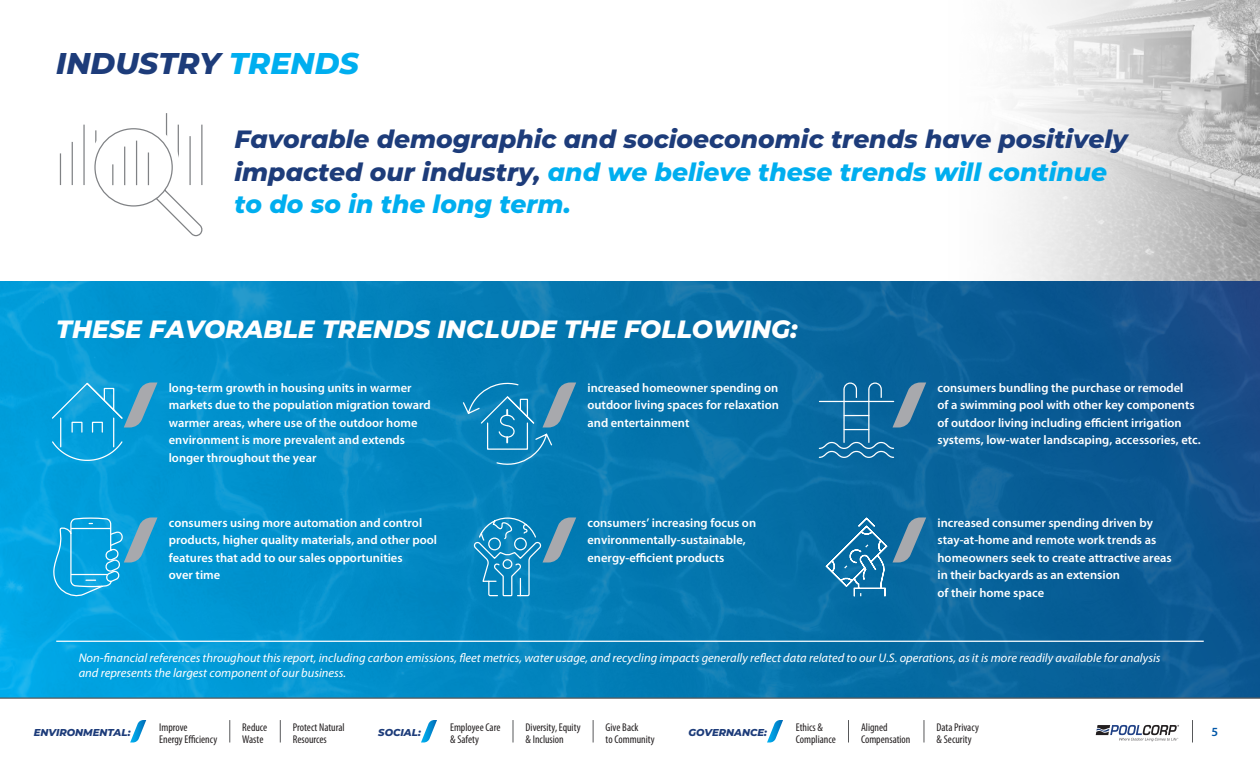
<style>
.page{position:relative;width:1260px;height:765px;background:#fff}
.page>*{position:absolute;margin:0;border:0;box-sizing:border-box;transform-origin:0 0}
.t1{font:italic 800 30px "Montserrat";color:#1d3c7a}
.t2{font:italic 800 25px/32.5px "Montserrat";color:#1d3c7a}
.t3{font:italic 800 25px "Montserrat";color:#fff}
.t4{font:600 12.5px/17.5px "Myriad Pro";color:#fff}
.t5{font:italic 12.5px/15px "Myriad Pro";color:#fff}
.t6{font:600 12.5px "Myriad Pro";color:#0157a8}
.t7{font:condensed 11.25px/11.2px "Myriad Pro";color:#231f20}
.t8{font:italic 800 10px "Montserrat";color:#1d3c7a}
.s1{color:#00aeef}
</style>
<div class="page">
<img style="left:1011px;top:0;width:249px;height:281px">
<img style="left:0;top:281px;width:1260px;height:417px">
<svg style="left:51px;top:517px;width:107px;height:83px;background:#20a7db"></svg>
<svg style="left:474px;top:517px;width:102px;height:80px;background:#258ebe"></svg>
<svg style="left:825px;top:517px;width:101px;height:80px;background:#257aa9"></svg>
<svg style="left:51px;top:382px;width:107px;height:80px;background:#1da2d7"></svg>
<svg style="left:818px;top:382px;width:108px;height:77px;background:#2575a5"></svg>
<svg style="left:462px;top:379px;width:114px;height:90px;background:#1b87b9"></svg>
<hr style="left:83px;top:125px;width:2px;height:60px;background:#808285">
<hr style="left:72px;top:142px;width:1px;height:43px;background:#808285">
<hr style="left:60px;top:153px;width:1px;height:32px;background:#808285">
<hr style="left:166px;top:113px;width:1px;height:72px;background:#808285">
<hr style="left:178px;top:125px;width:1px;height:40px;background:#808285">
<hr style="left:201px;top:125px;width:1px;height:60px;background:#808285">
<svg style="left:94px;top:128px;width:109px;height:109px"></svg>
<hr style="left:56px;top:641px;width:1148px;height:1px;background:#fff">
<hr style="left:0;top:698px;width:1260px;height:1px;background:#57585a">
<svg style="left:1096px;top:725px;width:83px;height:16px"></svg>
<svg style="left:1192px;top:720px;width:1px;height:22px"></svg>
<svg style="left:130px;top:720px;width:16px;height:22px"></svg>
<svg style="left:924px;top:720px;width:1px;height:22px"></svg>
<svg style="left:848px;top:720px;width:1px;height:22px"></svg>
<svg style="left:593px;top:720px;width:1px;height:22px"></svg>
<svg style="left:513px;top:720px;width:1px;height:22px"></svg>
<svg style="left:280px;top:720px;width:1px;height:22px"></svg>
<svg style="left:229px;top:720px;width:1px;height:22px"></svg>
<svg style="left:421px;top:720px;width:16px;height:22px"></svg>
<svg style="left:767px;top:720px;width:16px;height:22px"></svg>
<h3 class="t1" style="left:56px;top:41px;width:304px">INDUSTRY <span class="s1">TRENDS</span></h3>
<p class="t2" style="left:234px;top:122px;width:895px">Favorable demographic and socioeconomic trends have positively impacted our industry, <span class="s1">and we believe these trends will continue to do so in the long term.</span></p>
<p class="t3" style="left:56px;top:310px;width:743px">THESE FAVORABLE TRENDS INCLUDE THE FOLLOWING:</p>
<p class="t4" style="left:169px;top:379px;width:264px">long-term growth in housing units in warmer markets due to the population migration toward warmer areas, where use of the outdoor home environment is more prevalent and extends longer throughout the year</p>
<p class="t4" style="left:588px;top:379px;width:193px;text-align:justify">increased homeowner spending on outdoor living spaces for relaxation and entertainment</p>
<p class="t4" style="left:938px;top:379px;width:265px">consumers bundling the purchase or remodel<br>of a swimming pool with other key components of outdoor living including efficient irrigation systems, low-water landscaping, accessories, etc.</p>
<p class="t4" style="left:169px;top:514px;width:270px">consumers using more automation and control products, higher quality materials, and other pool features that add to our sales opportunities<br>over time</p>
<p class="t4" style="left:588px;top:514px;width:170px">consumers’ increasing focus on environmentally-sustainable, energy-efficient products</p>
<p class="t4" style="left:938px;top:514px;width:236px">increased consumer spending driven by stay-at-home and remote work trends as homeowners seek to create attractive areas in their backyards as an extension<br>of their home space</p>
<p class="t5" style="left:79px;top:650px;width:1083px">Non-financial references throughout this report, including carbon emissions, fleet metrics, water usage, and recycling impacts generally reflect data related to our U.S. operations, as it is more readily available for analysis and represents the largest component of our business.</p>
<p class="t7" style="left:159px;top:722px;width:60px">Improve<br>Energy Efficiency</p>
<p class="t7" style="left:242px;top:722px;width:27px">Reduce<br>Waste</p>
<p class="t7" style="left:293px;top:722px;width:53px">Protect Natural<br>Resources</p>
<p class="t7" style="left:450px;top:722px;width:52px">Employee Care &amp; Safety</p>
<p class="t7" style="left:526px;top:722px;width:57px">Diversity, Equity &amp; Inclusion</p>
<p class="t7" style="left:606px;top:722px;width:51px">Give Back<br>to Community</p>
<p class="t7" style="left:796px;top:722px;width:42px">Ethics &amp;<br>Compliance</p>
<p class="t7" style="left:861px;top:722px;width:51px">Aligned<br>Compensation</p>
<p class="t8" style="left:378px;top:725px;width:44px">SOCIAL:</p>
<p class="t8" style="left:689px;top:725px;width:80px">GOVERNANCE:</p>
<p class="t7" style="left:937px;top:722px;width:44px">Data Privacy &amp; Security</p>
<p class="t8" style="left:34px;top:725px;width:98px">ENVIRONMENTAL:</p>
<p class="t6" style="left:1212px;top:724px;width:8px">5</p>
</div>
